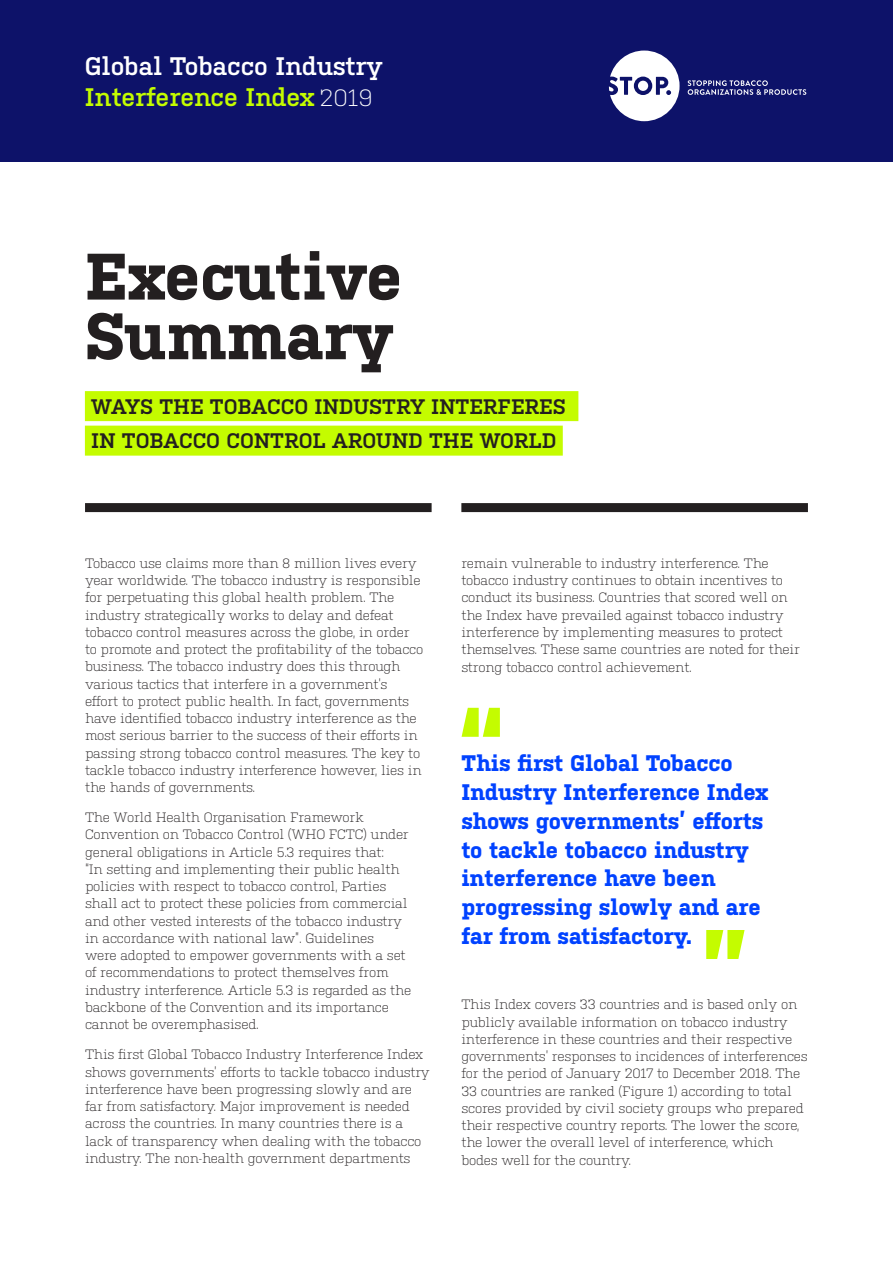
<style>
.page{position:relative;width:893px;height:1263px;background:#fff}
.page>*{position:absolute;margin:0;border:0;box-sizing:border-box;transform-origin:0 0}
.t1{font:700 103.5px "Kulturista";color:#c4fc00}
.t2{font:700 65.55px/59.7px "Kulturista";color:#231f20}
.t3{font:600 25.35px/30.5px "Kulturista";color:#fff}
.t4{font:700 22.5px/28.7px "Kulturista";color:#0042ff}
.t5{font:600 21px/34.5px "Kulturista";color:#231f20}
.t6{font:300 13.5px/17.2px "Kulturista";letter-spacing:-.015em;color:#231f20}
.s1{color:#c4fc00}
.s2{font-weight:300;font-size:23.55px}
</style>
<div class="page">
<div style="left:0;top:0;width:893px;height:161px;background:#0d1269"></div>
<svg style="left:688px;top:80px;width:118px;height:15px"></svg>
<svg style="left:609px;top:51px;width:71px;height:70px"></svg>
<div style="left:638px;top:81px;width:10px;height:10px;background:#fff;border-radius:50%"></div>
<div style="left:85px;top:503px;width:347px;height:9px;background:#231f20"></div>
<div style="left:461px;top:503px;width:347px;height:9px;background:#231f20"></div>
<div style="left:85px;top:391px;width:493px;height:30px;background:#c4fc00"></div>
<div style="left:85px;top:426px;width:478px;height:30px;background:#c4fc00"></div>
<h3 class="t3" style="left:85px;top:51px;width:300px">Global Tobacco Industry<br><span class="s1">Interference Index</span> <span class="s2">2019</span></h3>
<h2 class="t2" style="left:85px;top:246px;width:319px">Executive<br>Summary</h2>
<h3 class="t5" style="left:91px;top:389px;width:476px">WAYS THE TOBACCO INDUSTRY INTERFERES<br>IN TOBACCO CONTROL AROUND THE WORLD</h3>
<p class="t6" style="left:85px;top:553px;width:340px">Tobacco use claims more than 8 million lives every year worldwide. The tobacco industry is responsible for perpetuating this global health problem. The industry strategically works to delay and defeat tobacco control measures across the globe, in order to promote and protect the profitability of the tobacco business. The tobacco industry does this through various tactics that interfere in a government’s effort to protect public health. In fact, governments have identified tobacco industry interference as the most serious barrier to the success of their efforts in passing strong tobacco control measures. The key to tackle tobacco industry interference however, lies in the hands of governments.</p>
<p class="t6" style="left:85px;top:808px;width:328px">The World Health Organisation Framework Convention on Tobacco Control (WHO FCTC) under general obligations in Article 5.3 requires that:<br>“In setting and implementing their public health policies with respect to tobacco control, Parties shall act to protect these policies from commercial and other vested interests of the tobacco industry in accordance with national law”. Guidelines<br>were adopted to empower governments with a set of recommendations to protect themselves from industry interference. Article 5.3 is regarded as the backbone of the Convention and its importance cannot be overemphasised.</p>
<p class="t6" style="left:85px;top:1045px;width:346px">This first Global Tobacco Industry Interference Index shows governments’ efforts to tackle tobacco industry interference have been progressing slowly and are far from satisfactory. Major improvement is needed across the countries. In many countries there is a lack of transparency when dealing with the tobacco industry. The non-health government departments</p>
<p class="t6" style="left:461px;top:553px;width:340px">remain vulnerable to industry interference. The tobacco industry continues to obtain incentives to conduct its business. Countries that scored well on the Index have prevailed against tobacco industry interference by implementing measures to protect themselves. These same countries are noted for their strong tobacco control achievement.</p>
<h1 class="t1" style="left:455px;top:696px;width:52px">“</h1>
<h3 class="t4" style="left:461px;top:749px;width:309px">This first Global Tobacco<br>Industry Interference Index shows governments’ efforts to tackle tobacco industry interference have been progressing slowly and are far from satisfactory.</h3>
<h1 class="t1" style="left:700px;top:919px;width:52px">”</h1>
<p class="t6" style="left:461px;top:995px;width:337px">This Index covers 33 countries and is based only on publicly available information on tobacco industry</p>
<p class="t6" style="left:461px;top:1029px;width:348px">interference in these countries and their respective governments’ responses to incidences of interferences for the period of January 2017 to December 2018. The 33 countries are ranked (Figure 1) according to total scores provided by civil society groups who prepared their respective country reports. The lower the score, the lower the overall level of interference, which bodes well for the country.</p>
</div>
